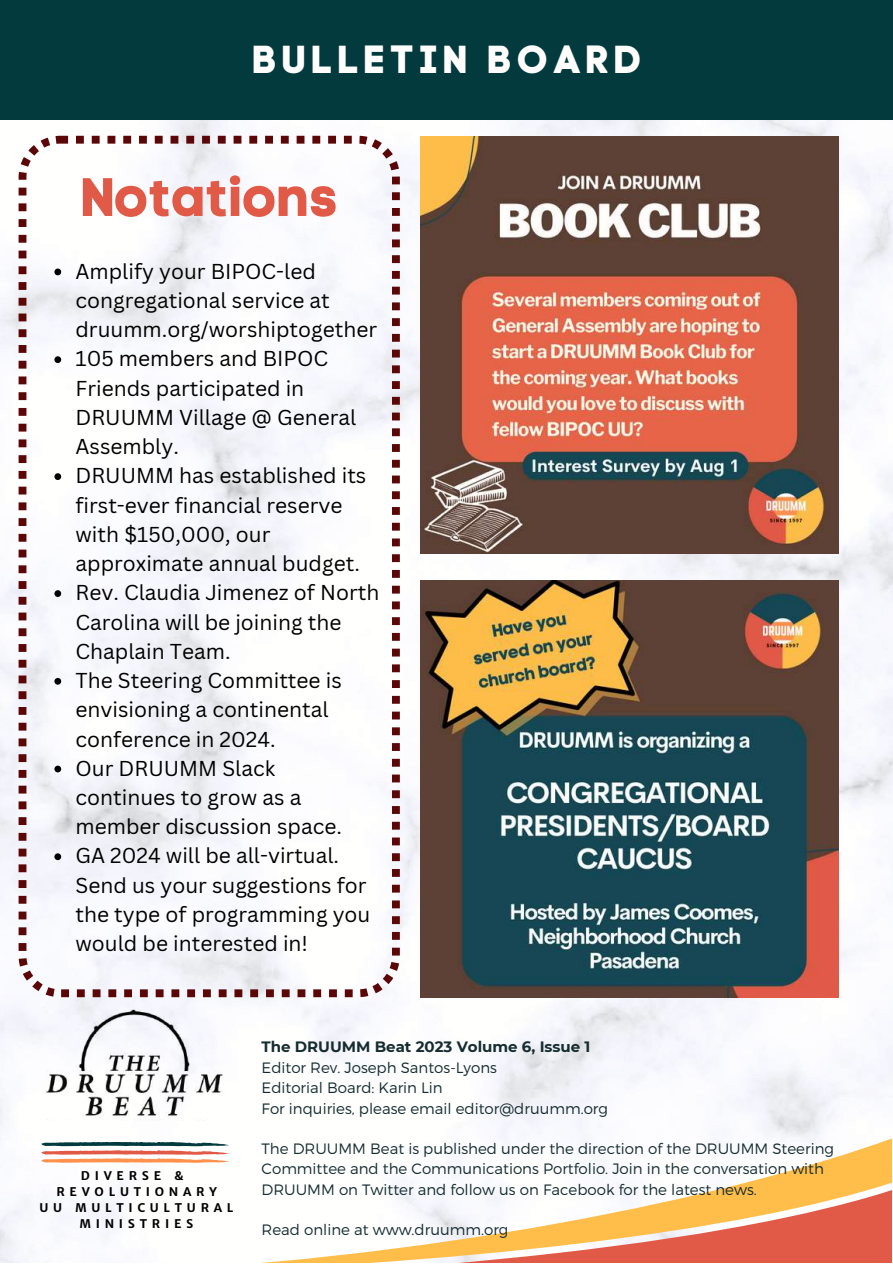
<style>
.page{position:relative;width:893px;height:1264px;background:#fff}
.page>*{position:absolute;margin:0;border:0;box-sizing:border-box;transform-origin:0 0}
.t1{font:54px "Code Pro Bold LC";color:#e05a47}
.t2{font:39px "Code Pro Bold LC";letter-spacing:.12em;color:#fffefd}
.t3{font:21px/29.2px "Canva Sans";color:#000}
.t4{font:300 15px/20.2px "Montserrat";color:#152c30}
.t5{font:700 15px "Montserrat";color:#152c30}
.t6{font:700 12px "Merriweather Sans";letter-spacing:.395em;color:#000}
</style>
<div class="page">
<img style="left:0;top:119px;width:892px;height:1143px">
<div style="left:0;top:0;width:892px;height:119px;background:#023a3d"></div>
<img style="left:421px;top:136px;width:417px;height:417px">
<img style="left:421px;top:580px;width:417px;height:417px">
<svg style="left:76px;top:1138px;width:815px;height:124px"></svg>
<svg style="left:41px;top:1141px;width:188px;height:21px"></svg>
<img style="left:43px;top:997px;width:187px;height:123px">
<svg style="left:19px;top:136px;width:381px;height:861px"></svg>
<svg style="left:54px;top:268px;width:7px;height:7px"></svg>
<svg style="left:54px;top:356px;width:7px;height:7px"></svg>
<svg style="left:54px;top:473px;width:7px;height:7px"></svg>
<svg style="left:54px;top:590px;width:7px;height:7px"></svg>
<svg style="left:54px;top:678px;width:7px;height:6px"></svg>
<svg style="left:54px;top:765px;width:7px;height:7px"></svg>
<svg style="left:54px;top:853px;width:7px;height:7px"></svg>
<h2 class="t2" style="left:252px;top:36px;width:390px">BULLETIN BOARD</h2>
<h1 class="t1" style="left:80px;top:165px;width:259px">Notations</h1>
<p class="t3" style="left:75px;top:256px;width:305px">Amplify your BIPOC-led congregational service at druumm.org/worshiptogether<br>105 members and BIPOC<br>Friends participated in<br>DRUUMM Village @ General<br>Assembly.<br>DRUUMM has established its first-ever financial reserve with $150,000, our approximate annual budget.<br>Rev. Claudia Jimenez of North<br>Carolina will be joining the<br>Chaplain Team.<br>The Steering Committee is envisioning a continental conference in 2024.<br>Our DRUUMM Slack continues to grow as a member discussion space.<br>GA 2024 will be all-virtual.<br>Send us your suggestions for the type of programming you would be interested in!</p>
<p class="t6" style="left:81px;top:1168px;width:104px">DIVERSE &amp;</p>
<p class="t6" style="left:56px;top:1184px;width:162px">REVOLUTIONARY</p>
<p class="t6" style="left:40px;top:1200px;width:195px">UU MULTICULTURAL</p>
<p class="t6" style="left:80px;top:1216px;width:115px">MINISTRIES</p>
<p class="t5" style="left:261px;top:1037px;width:330px">The DRUUMM Beat 2023 Volume 6, Issue 1</p>
<p class="t4" style="left:261px;top:1056px;width:348px">Editor Rev. Joseph Santos-Lyons<br>Editorial Board: Karin Lin<br>For inquiries, please email editor@druumm.org</p>
<p class="t4" style="left:261px;top:1137px;width:574px">The DRUUMM Beat is published under the direction of the DRUUMM Steering<br>Committee and the Communications Portfolio. Join in the conversation with<br>DRUUMM on Twitter and follow us on Facebook for the latest news.</p>
<p class="t4" style="left:261px;top:1218px;width:248px">Read online at www.druumm.org</p>
</div>
